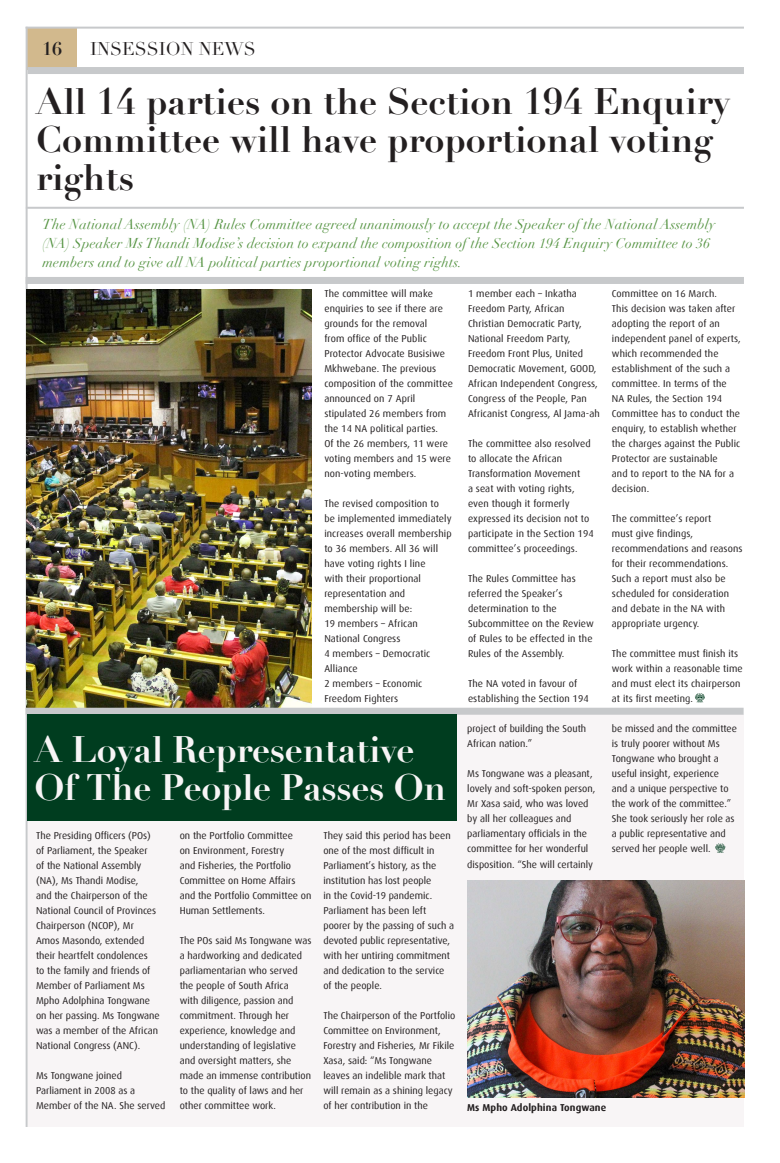
<style>
.page{position:relative;width:780px;height:1163px;background:#fff}
.page>*{position:absolute;margin:0;border:0;box-sizing:border-box;transform-origin:0 0}
.header_3{font:700 36px/38px "Didot";color:#231f20}
.header_3-2{font:700 36px/38px "Didot";letter-spacing:-.01em;color:#f8f5f6}
.t1{font:18px "Didot";color:#231f20}
.t2{font:700 18px "Didot";color:#231f20}
.t3{font:italic 14px/19px "Didot";letter-spacing:.01em;color:#549341}
.t4{font:10px/15px "Dax";color:#231f20}
.t5{font:700 10px "Dax";letter-spacing:.01em;color:#231f20}
</style>
<div class="page">
<div style="left:27px;top:27px;width:50px;height:43px;background:#d2b98d"></div>
<hr style="left:26px;top:27px;width:2px;height:1099px;background:#c7c9cb">
<hr style="left:26px;top:27px;width:718px;height:2px;background:#c7c9cb">
<div style="left:28px;top:67px;width:716px;height:7px;background:#c7c9cb"></div>
<div style="left:28px;top:714px;width:715px;height:412px;background:#f8f5f6"></div>
<img style="left:27px;top:289px;width:284px;height:418px">
<hr style="left:26px;top:207px;width:718px;height:2px;background:#c7c9cb">
<div style="left:26px;top:277px;width:718px;height:7px;background:#c7c9cb"></div>
<div style="left:26px;top:707px;width:717px;height:7px;background:#c7c9cb"></div>
<div style="left:28px;top:714px;width:428px;height:107px;background:#003d1f"></div>
<img style="left:467px;top:880px;width:277px;height:217px">
<svg style="left:695px;top:693px;width:10px;height:9px"></svg>
<svg style="left:715px;top:843px;width:10px;height:10px"></svg>
<h2 class="t2" style="left:42px;top:38px;width:22px">16</h2>
<h2 class="t1" style="left:90px;top:38px;width:167px">INSESSION NEWS</h2>
<p class="header_3" style="left:36px;top:83px;width:695px">All 14 parties on the Section 194 Enquiry<br>Committee will have proportional voting rights</p>
<p class="t3" style="left:43px;top:214px;width:674px">The National Assembly (NA) Rules Committee agreed unanimously to accept the Speaker of the National Assembly (NA) Speaker Ms Thandi Modise’s decision to expand the composition of the Section 194 Enquiry Committee to 36 members and to give all NA political parties proportional voting rights.</p>
<p class="t4" style="left:324px;top:286px;width:130px">The committee will make enquiries to see if there are grounds for the removal<br>from office of the Public<br>Protector Advocate Busisiwe<br>Mkhwebane. The previous composition of the committee announced on 7 April stipulated 26 members from the 14 NA political parties.<br>Of the 26 members, 11 were voting members and 15 were non-voting members.</p>
<p class="t4" style="left:324px;top:496px;width:129px">The revised composition to be implemented immediately increases overall membership to 36 members. All 36 will have voting rights I line<br>with their proportional representation and membership will be:</p>
<p class="t4" style="left:324px;top:616px;width:95px">19 members – African<br>National Congress</p>
<p class="t4" style="left:324px;top:646px;width:107px">4 members – Democratic<br>Alliance</p>
<p class="t4" style="left:324px;top:676px;width:100px">2 members – Economic<br>Freedom Fighters</p>
<p class="header_3-2" style="left:34px;top:730px;width:413px">A Loyal Representative<br>Of The People Passes On</p>
<p class="t4" style="left:36px;top:828px;width:125px">The Presiding Officers (POs) of Parliament, the Speaker<br>of the National Assembly (NA), Ms Thandi Modise,<br>and the Chairperson of the<br>National Council of Provinces<br>Chairperson (NCOP), Mr<br>Amos Masondo, extended their heartfelt condolences<br>to the family and friends of<br>Member of Parliament Ms<br>Mpho Adolphina Tongwane on her passing. Ms Tongwane was a member of the African<br>National Congress (ANC).</p>
<p class="t4" style="left:36px;top:1068px;width:131px">Ms Tongwane joined<br>Parliament in 2008 as a<br>Member of the NA. She served</p>
<p class="t4" style="left:180px;top:828px;width:133px">on the Portfolio Committee<br>on Environment, Forestry<br>and Fisheries, the Portfolio<br>Committee on Home Affairs and the Portfolio Committee on<br>Human Settlements.</p>
<p class="t4" style="left:180px;top:933px;width:133px">The POs said Ms Tongwane was a hardworking and dedicated parliamentarian who served the people of South Africa<br>with diligence, passion and commitment. Through her experience, knowledge and understanding of legislative and oversight matters, she made an immense contribution to the quality of laws and her other committee work.</p>
<p class="t4" style="left:323px;top:828px;width:132px">They said this period has been one of the most difficult in<br>Parliament’s history, as the institution has lost people<br>in the Covid-19 pandemic.<br>Parliament has been left poorer by the passing of such a devoted public representative, with her untiring commitment and dedication to the service of the people.</p>
<p class="t4" style="left:323px;top:1008px;width:133px">The Chairperson of the Portfolio<br>Committee on Environment,<br>Forestry and Fisheries, Mr Fikile<br>Xasa, said: “Ms Tongwane leaves an indelible mark that will remain as a shining legacy of her contribution in the</p>
<p class="t4" style="left:468px;top:286px;width:133px">1 member each – Inkatha<br>Freedom Party, African<br>Christian Democratic Party,<br>National Freedom Party,<br>Freedom Front Plus, United<br>Democratic Movement, GOOD,<br>African Independent Congress,<br>Congress of the People, Pan<br>Africanist Congress, Al Jama-ah</p>
<p class="t4" style="left:468px;top:436px;width:127px">The committee also resolved to allocate the African<br>Transformation Movement<br>a seat with voting rights, even though it formerly expressed its decision not to participate in the Section 194 committee’s proceedings.</p>
<p class="t4" style="left:468px;top:571px;width:127px">The Rules Committee has referred the Speaker’s determination to the<br>Subcommittee on the Review of Rules to be effected in the<br>Rules of the Assembly.</p>
<p class="t4" style="left:468px;top:676px;width:122px">The NA voted in favour of establishing the Section 194</p>
<p class="t4" style="left:467px;top:721px;width:120px">project of building the South<br>African nation.”</p>
<p class="t4" style="left:467px;top:766px;width:130px">Ms Tongwane was a pleasant, lovely and soft-spoken person,<br>Mr Xasa said, who was loved by all her colleagues and parliamentary officials in the committee for her wonderful disposition. “She will certainly</p>
<p class="t4" style="left:612px;top:286px;width:130px">Committee on 16 March.<br>This decision was taken after adopting the report of an independent panel of experts, which recommended the establishment of the such a committee. In terms of the<br>NA Rules, the Section 194<br>Committee has to conduct the enquiry, to establish whether the charges against the Public<br>Protector are sustainable<br>and to report to the NA for a decision.</p>
<p class="t4" style="left:612px;top:511px;width:132px">The committee’s report<br>must give findings, recommendations and reasons for their recommendations.<br>Such a report must also be scheduled for consideration and debate in the NA with appropriate urgency.</p>
<p class="t4" style="left:612px;top:646px;width:132px">The committee must finish its work within a reasonable time and must elect its chairperson at its first meeting.</p>
<p class="t4" style="left:612px;top:721px;width:127px">be missed and the committee is truly poorer without Ms<br>Tongwane who brought a useful insight, experience and a unique perspective to the work of the committee.”<br>She took seriously her role as a public representative and served her people well.</p>
<p class="t5" style="left:467px;top:1101px;width:141px">Ms Mpho Adolphina Tongwane</p>
</div>
